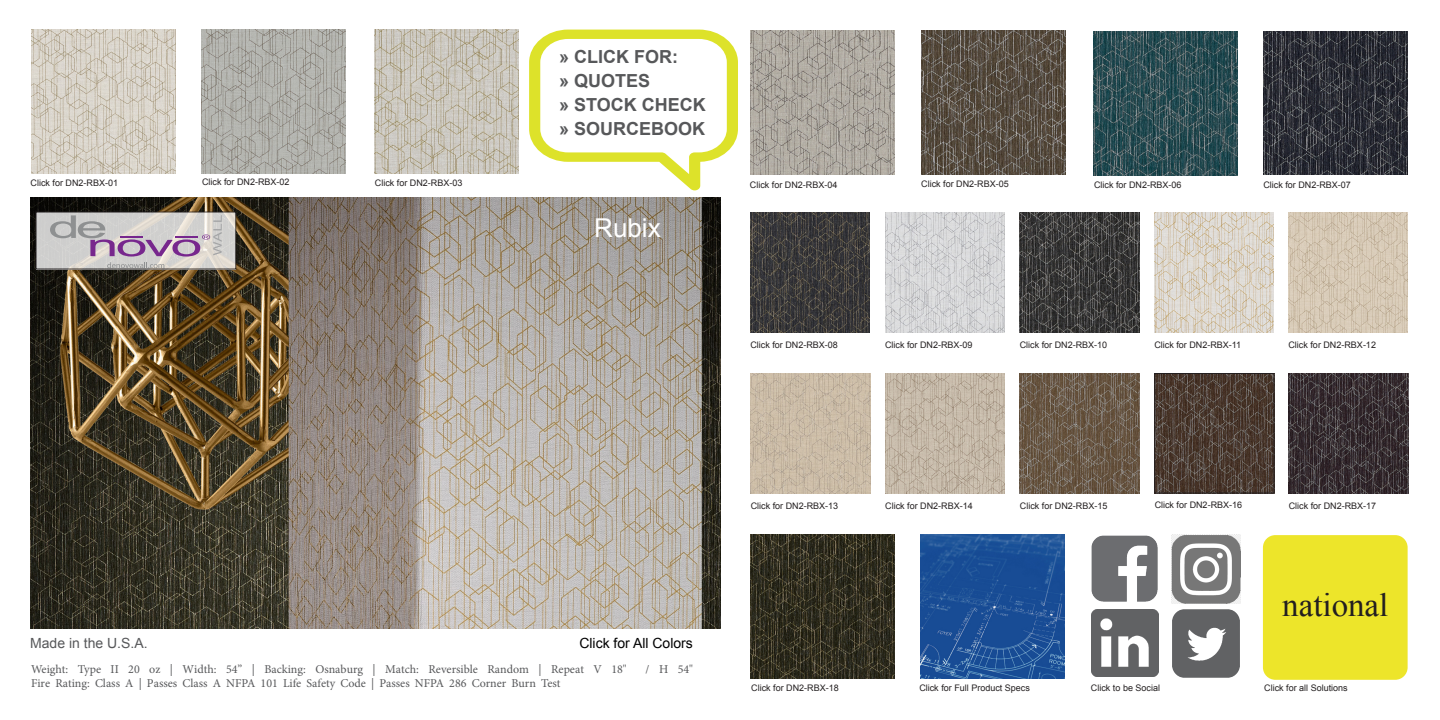
<style>
.page{position:relative;width:1440px;height:720px;background:#fff}
.page>*{position:absolute;margin:0;border:0;box-sizing:border-box;transform-origin:0 0}
.t1{font:33px "Times New Roman";color:#231f20}
.t2{font:26px "Arial";color:#fff}
.t3{font:700 18px "Arial";color:#57585a}
.t4{font:14px "Arial";color:#000}
.t5{font:14px "Arial";color:#57585a}
.t6{font:12px "Minion Pro";color:#57585a}
.t7{font:9px "Arial";color:#231f20}
</style>
<div class="page">
<svg style="left:529px;top:30px;width:209px;height:160px"></svg>
<img style="left:30px;top:197px;width:690px;height:432px">
<img style="left:31px;top:29px;width:144px;height:144px">
<img style="left:202px;top:29px;width:144px;height:144px">
<img style="left:374px;top:30px;width:144px;height:144px">
<img style="left:750px;top:31px;width:144px;height:144px">
<img style="left:921px;top:31px;width:144px;height:144px">
<img style="left:1094px;top:31px;width:144px;height:144px">
<img style="left:1264px;top:31px;width:144px;height:144px">
<div style="left:1263px;top:535px;width:145px;height:145px;background:#ede52a;border-radius:12px"></div>
<img style="left:1091px;top:535px;width:67px;height:67px">
<img style="left:1172px;top:535px;width:68px;height:66px">
<img style="left:1091px;top:609px;width:68px;height:68px">
<img style="left:1171px;top:601px;width:70px;height:77px">
<img style="left:750px;top:534px;width:144px;height:144px">
<img style="left:921px;top:534px;width:144px;height:144px">
<img style="left:1288px;top:213px;width:120px;height:119px">
<img style="left:1154px;top:213px;width:120px;height:119px">
<img style="left:1020px;top:213px;width:119px;height:119px">
<img style="left:885px;top:213px;width:119px;height:119px">
<img style="left:750px;top:213px;width:120px;height:119px">
<img style="left:1289px;top:374px;width:119px;height:119px">
<img style="left:1156px;top:375px;width:117px;height:117px">
<div style="left:1154px;top:373px;width:121px;height:121px;border:1px solid #231f20"></div>
<img style="left:1020px;top:374px;width:119px;height:119px">
<img style="left:885px;top:374px;width:120px;height:119px">
<img style="left:751px;top:374px;width:119px;height:119px">
<svg style="left:38px;top:214px;width:196px;height:54px"></svg>
<svg style="left:50px;top:215px;width:172px;height:53px;background:#c7bec5"></svg>
<p class="t3" style="left:559px;top:45px;width:120px">» CLICK FOR:</p>
<p class="t3" style="left:559px;top:69px;width:93px">» QUOTES</p>
<p class="t3" style="left:559px;top:93px;width:148px">» STOCK CHECK</p>
<p class="t3" style="left:559px;top:117px;width:148px">» SOURCEBOOK</p>
<p class="t7" style="left:31px;top:177px;width:89px">Click for DN2-RBX-01</p>
<p class="t7" style="left:202px;top:176px;width:89px">Click for DN2-RBX-02</p>
<p class="t7" style="left:375px;top:177px;width:89px">Click for DN2-RBX-03</p>
<p class="t7" style="left:750px;top:178px;width:89px">Click for DN2-RBX-04</p>
<p class="t7" style="left:921px;top:178px;width:89px">Click for DN2-RBX-05</p>
<p class="t7" style="left:1094px;top:178px;width:89px">Click for DN2-RBX-06</p>
<p class="t7" style="left:1263px;top:178px;width:89px">Click for DN2-RBX-07</p>
<p class="t2" style="left:594px;top:211px;width:68px">Rubix</p>
<p class="t7" style="left:750px;top:339px;width:89px">Click for DN2-RBX-08</p>
<p class="t7" style="left:885px;top:339px;width:89px">Click for DN2-RBX-09</p>
<p class="t7" style="left:1020px;top:339px;width:89px">Click for DN2-RBX-10</p>
<p class="t7" style="left:1154px;top:339px;width:88px">Click for DN2-RBX-11</p>
<p class="t7" style="left:1288px;top:339px;width:89px">Click for DN2-RBX-12</p>
<p class="t5" style="left:30px;top:634px;width:119px">Made in the U.S.A.</p>
<p class="t4" style="left:579px;top:634px;width:115px">Click for All Colors</p>
<p class="t6" style="left:31px;top:661px;width:597px">Weight: Type II 20 oz | Width: 54” | Backing: Osnaburg | Match: Reversible Random | Repeat V 18"</p>
<p class="t6" style="left:646px;top:661px;width:49px">/ H 54"</p>
<p class="t6" style="left:31px;top:675px;width:531px">Fire Rating: Class A | Passes Class A NFPA 101 Life Safety Code | Passes NFPA 286 Corner Burn Test</p>
<p class="t7" style="left:751px;top:500px;width:89px">Click for DN2-RBX-13</p>
<p class="t7" style="left:885px;top:500px;width:89px">Click for DN2-RBX-14</p>
<p class="t7" style="left:1020px;top:500px;width:89px">Click for DN2-RBX-15</p>
<p class="t7" style="left:1155px;top:499px;width:89px">Click for DN2-RBX-16</p>
<p class="t7" style="left:1289px;top:500px;width:89px">Click for DN2-RBX-17</p>
<p class="t1" style="left:1282px;top:583px;width:108px">national</p>
<p class="t7" style="left:751px;top:682px;width:89px">Click for DN2-RBX-18</p>
<p class="t7" style="left:919px;top:682px;width:112px">Click for Full Product Specs</p>
<p class="t7" style="left:1091px;top:682px;width:71px">Click to be Social</p>
<p class="t7" style="left:1264px;top:682px;width:85px">Click for all Solutions</p>
</div>
